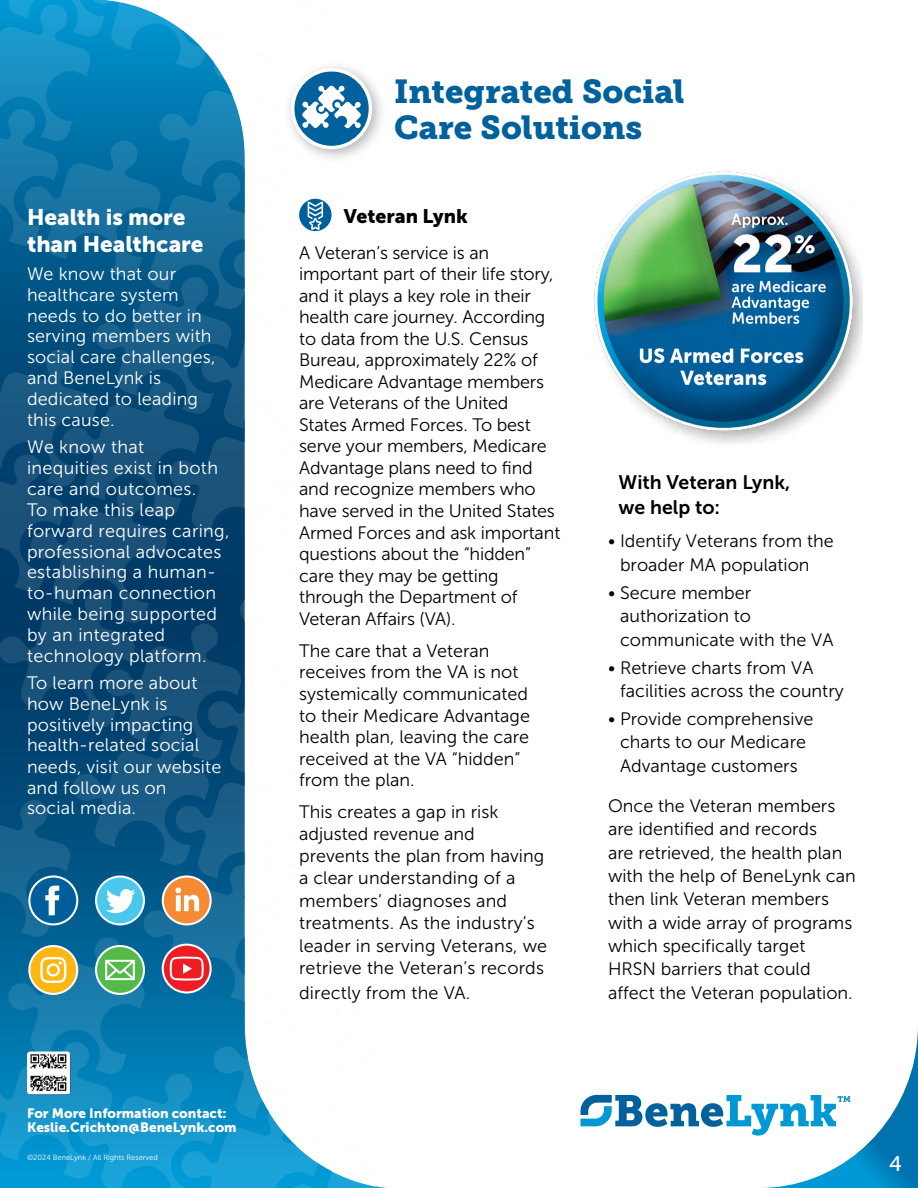
<style>
.page{position:relative;width:918px;height:1188px;background:#fff}
.page>*{position:absolute;margin:0;border:0;box-sizing:border-box;transform-origin:0 0}
.t1{font:33px/36px "Museo Slab 900";color:#00619c}
.t2{font:22.5px/26.8px "Museo Sans 900";color:#fff}
.t3{font:21px "Museo Sans 500";color:#fff}
.t4{font:19.5px/25.2px "Museo Sans 700";color:#000}
.t5{font:19.5px "Museo Sans 900";color:#000}
.t6{font:18px/21.6px "Museo Sans 300";color:#000}
.t7{font:18px/20.9px "Museo Sans 300";letter-spacing:.01em;color:#fff}
.t8{font:13.5px/14.4px "Museo Sans 900";color:#fff}
.t9{font:7.5px "Museo Sans 300";color:#fff}
</style>
<div class="page">
<img style="left:0;top:0;width:386px;height:1188px">
<div style="left:283px;top:60px;width:104px;height:104px;background:#000;opacity:.3"></div>
<svg style="left:293px;top:70px;width:77px;height:77px;background:#1d73a7"></svg>
<div style="left:291px;top:68px;width:81px;height:81px;border:3px solid #fff;border-radius:50%"></div>
<svg style="left:302px;top:85px;width:59px;height:43px"></svg>
<svg style="left:580px;top:1028px;width:338px;height:160px"></svg>
<div style="left:299px;top:209px;width:564px;height:790px;background:#fff"></div>
<div style="left:29px;top:877px;width:48px;height:47px;background:#005f9b;border-radius:50%"></div>
<div style="left:28px;top:875px;width:50px;height:50px;border:2px solid #fff;border-radius:50%"></div>
<svg style="left:45px;top:886px;width:14px;height:29px"></svg>
<div style="left:96px;top:877px;width:48px;height:47px;background:#49c7ed;border-radius:50%"></div>
<div style="left:95px;top:875px;width:50px;height:50px;border:2px solid #fff;border-radius:50%"></div>
<svg style="left:106px;top:889px;width:29px;height:24px"></svg>
<div style="left:163px;top:877px;width:48px;height:47px;background:#f68933;border-radius:50%"></div>
<div style="left:162px;top:875px;width:50px;height:50px;border:2px solid #fff;border-radius:50%"></div>
<svg style="left:175px;top:887px;width:24px;height:24px"></svg>
<div style="left:29px;top:946px;width:48px;height:48px;background:#fdb714;border-radius:50%"></div>
<div style="left:28px;top:945px;width:50px;height:50px;border:2px solid #fff;border-radius:50%"></div>
<svg style="left:40px;top:957px;width:26px;height:26px"></svg>
<svg style="left:94px;top:944px;width:52px;height:52px;background:#67b489"></svg>
<svg style="left:163px;top:945px;width:48px;height:48px"></svg>
<svg style="left:169px;top:956px;width:36px;height:26px"></svg>
<div style="left:162px;top:944px;width:50px;height:50px;border:2px solid #fff;border-radius:50%"></div>
<img style="left:27px;top:1051px;width:43px;height:43px">
<svg style="left:299px;top:199px;width:33px;height:32px"></svg>
<svg style="left:308px;top:201px;width:15px;height:29px"></svg>
<img style="left:594px;top:171px;width:269px;height:272px">
<p class="t2" style="left:27px;top:204px;width:178px">Health is more than Healthcare</p>
<p class="t7" style="left:27px;top:263px;width:190px">We know that our healthcare system needs to do better in serving members with social care challenges, and BeneLynk is dedicated to leading this cause.</p>
<p class="t7" style="left:27px;top:437px;width:204px">We know that inequities exist in both care and outcomes.<br>To make this leap forward requires caring, professional advocates establishing a human&shy;to-human connection while being supported by an integrated technology platform.</p>
<p class="t7" style="left:27px;top:673px;width:196px">To learn more about how BeneLynk is positively impacting health-related social needs, visit our website and follow us on<br>social media.</p>
<p class="t8" style="left:27px;top:1106px;width:211px">For More Information contact:<br>Keslie.Crichton@BeneLynk.com</p>
<p class="t9" style="left:27px;top:1154px;width:132px">©2024 BeneLynk / All Rights Reserved</p>
<h1 class="t1" style="left:394px;top:74px;width:292px">Integrated Social<br>Care Solutions</h1>
<p class="t5" style="left:344px;top:205px;width:126px">Veteran Lynk</p>
<p class="t6" style="left:299px;top:242px;width:263px">A Veteran’s service is an important part of their life story, and it plays a key role in their health care journey. According to data from the U.S. Census<br>Bureau, approximately 22% of<br>Medicare Advantage members are Veterans of the United<br>States Armed Forces. To best serve your members, Medicare<br>Advantage plans need to find and recognize members who have served in the United States<br>Armed Forces and ask important questions about the “hidden” care they may be getting through the Department of<br>Veteran Affairs (VA).</p>
<p class="t6" style="left:299px;top:640px;width:232px">The care that a Veteran receives from the VA is not systemically communicated to their Medicare Advantage health plan, leaving the care received at the VA “hidden” from the plan.</p>
<p class="t6" style="left:299px;top:801px;width:250px;line-height:22.4px">This creates a gap in risk adjusted revenue and prevents the plan from having a clear understanding of a members’ diagnoses and treatments. As the industry’s leader in serving Veterans, we retrieve the Veteran’s records</p>
<p class="t6" style="left:299px;top:982px;width:173px">directly from the VA.</p>
<p class="t4" style="left:619px;top:469px;width:173px">With Veteran Lynk, we help to:</p>
<p class="t6" style="left:620px;top:530px;width:215px;line-height:23.4px;text-indent:-12px">• Identify Veterans from the broader MA population</p>
<p class="t6" style="left:620px;top:581px;width:215px;line-height:23.4px;text-indent:-12px">• Secure member authorization to communicate with the VA</p>
<p class="t6" style="left:620px;top:656px;width:225px;line-height:23.4px;text-indent:-12px">• Retrieve charts from VA facilities across the country</p>
<p class="t6" style="left:608px;top:707px;width:207px;line-height:23.4px;text-align:center">• Provide comprehensive charts to our Medicare<br>Advantage customers</p>
<p class="t6" style="left:608px;top:794px;width:249px;line-height:23.4px">Once the Veteran members are identified and records<br>are retrieved, the health plan with the help of BeneLynk can then link Veteran members with a wide array of programs which specifically target<br>HRSN barriers that could affect the Veteran population.</p>
<p class="t3" style="left:889px;top:1152px;width:14px">4</p>
</div>
